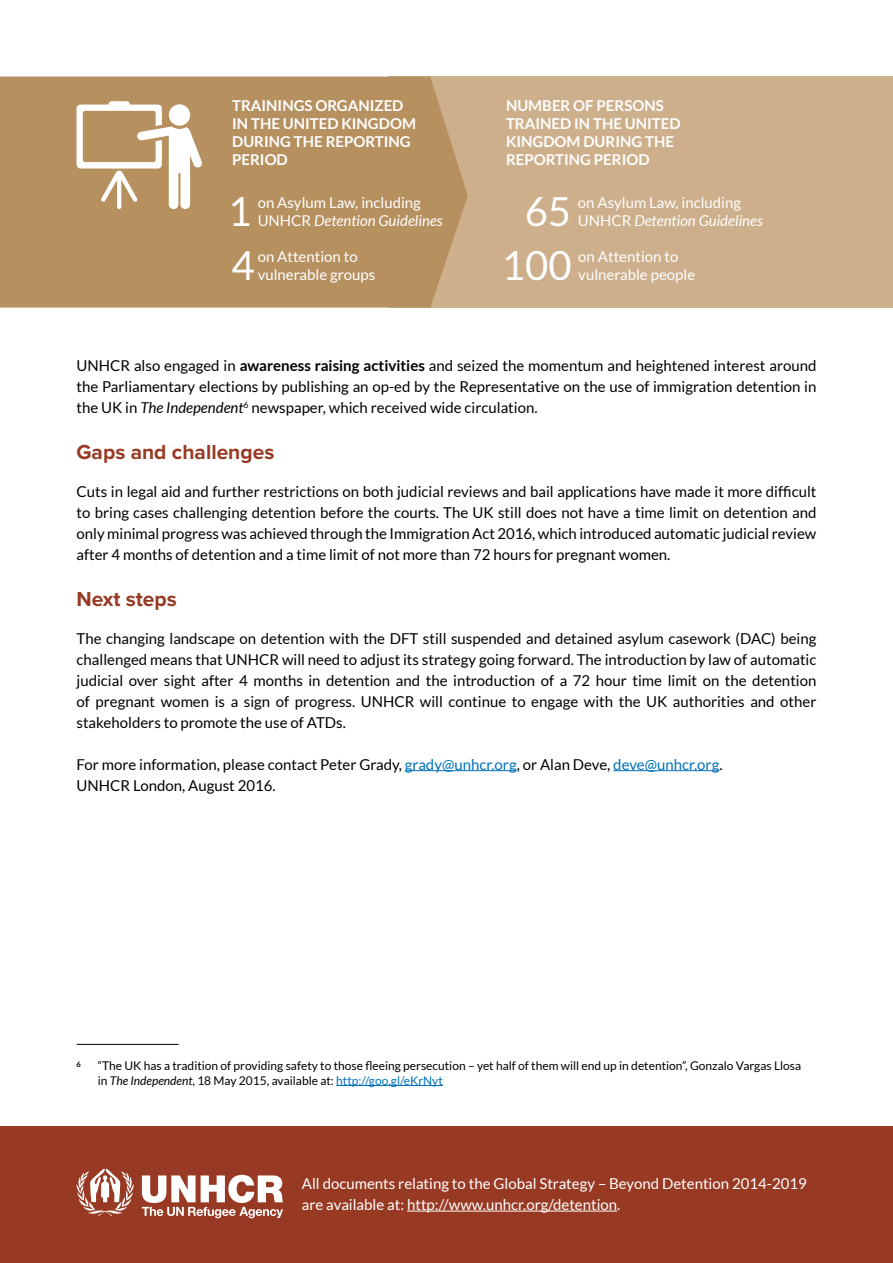
<style>
.page{position:relative;width:893px;height:1263px;background:#fff}
.page>*{position:absolute;margin:0;border:0;box-sizing:border-box;transform-origin:0 0}
.t1{font:40.05px "Lato";color:#fff}
.t2{font:700 21px "Proxima Nova";color:#983a23}
.t3{font:15px/21px "Lato";color:#000;text-align:justify}
.t4{font:15px/18px "Lato";color:#fff}
.t5{font:700 15px/18px "Lato";color:#fff}
.t6{font:italic 15px "Lato";color:#fff}
.t7{font:12px/14.4px "Lato";color:#000}
.t8{font:700 7.5px "Lato";color:#000}
.s1{font-style:italic}
.s2{font-style:normal}
.s3{font-weight:700}
.s4{color:#0071bb}
</style>
<div class="page">
<div style="left:389px;top:77px;width:504px;height:231px;background:#cdaf8b"></div>
<div style="left:0;top:77px;width:468px;height:231px;background:#b79060"></div>
<svg style="left:77px;top:101px;width:126px;height:108px"></svg>
<hr style="left:405px;top:770px;width:112px;height:1px;background:#0071bb">
<hr style="left:613px;top:770px;width:106px;height:1px;background:#0071bb">
<hr style="left:77px;top:1044px;width:102px;height:1px;background:#000">
<hr style="left:336px;top:1085px;width:107px;height:1px;background:#0071bb">
<div style="left:0;top:1127px;width:893px;height:136px;background:#983a23"></div>
<svg style="left:77px;top:1169px;width:57px;height:47px"></svg>
<svg style="left:142px;top:1175px;width:141px;height:43px"></svg>
<hr style="left:407px;top:1210px;width:210px;height:1px;background:#fff">
<p class="t5" style="left:232px;top:97px;width:185px">TRAININGS ORGANIZED<br>IN THE UNITED KINGDOM<br>DURING THE REPORTING<br>PERIOD</p>
<p class="t5" style="left:506px;top:97px;width:176px">NUMBER OF PERSONS<br>TRAINED IN THE UNITED<br>KINGDOM DURING THE<br>REPORTING PERIOD</p>
<h1 class="t1" style="left:525px;top:189px;width:48px">65</h1>
<p class="t4" style="left:578px;top:194px;width:165px">on Asylum Law, including</p>
<p class="t4" style="left:258px;top:194px;width:187px">on Asylum Law, including<br>UNHCR <span class="s1">Detention Guidelines</span></p>
<h1 class="t1" style="left:228px;top:189px;width:25px">1</h1>
<p class="t6" style="left:578px;top:212px;width:187px"><span class="s2">UNHCR</span> Detention Guidelines</p>
<h1 class="t1" style="left:231px;top:243px;width:25px">4</h1>
<p class="t4" style="left:258px;top:247px;width:119px">on Attention to vulnerable groups</p>
<h1 class="t1" style="left:502px;top:243px;width:71px">100</h1>
<p class="t4" style="left:578px;top:247px;width:118px">on Attention to vulnerable people</p>
<p class="t3" style="left:77px;top:355px;width:741px">UNHCR also engaged in <span class="s3">awareness raising activities</span> and seized the momentum and heightened interest around the Parliamentary elections by publishing an op-ed by the Representative on the use of immigration detention in the UK in <span class="s1">The Independent</span><sup>6</sup> newspaper, which received wide circulation.</p>
<h2 class="t2" style="left:77px;top:440px;width:199px">Gaps and challenges</h2>
<p class="t3" style="left:77px;top:481px;width:741px">Cuts in legal aid and further restrictions on both judicial reviews and bail applications have made it more difficult to bring cases challenging detention before the courts. The UK still does not have a time limit on detention and only minimal progress was achieved through the Immigration Act 2016, which introduced automatic judicial review after 4 months of detention and a time limit of not more than 72 hours for pregnant women.</p>
<h2 class="t2" style="left:77px;top:587px;width:102px">Next steps</h2>
<p class="t3" style="left:77px;top:628px;width:741px">The changing landscape on detention with the DFT still suspended and detained asylum casework (DAC) being challenged means that UNHCR will need to adjust its strategy going forward. The introduction by law of automatic judicial over sight after 4 months in detention and the introduction of a 72 hour time limit on the detention of pregnant women is a sign of progress. UNHCR will continue to engage with the UK authorities and other stakeholders to promote the use of ATDs.</p>
<p class="t3" style="left:77px;top:754px;width:647px">For more information, please contact Peter Grady, <span class="s4">grady@unhcr.org</span>, or Alan Deve, <span class="s4">deve@unhcr.org</span>.<br>UNHCR London, August 2016.</p>
<p class="t8" style="left:77px;top:1060px;width:6px">6</p>
<p class="t7" style="left:98px;top:1059px;width:705px">“The UK has a tradition of providing safety to those fleeing persecution – yet half of them will end up in detention”, Gonzalo Vargas Llosa in <span class="s1">The Independent</span>, 18 May 2015, available at: <span class="s4">http://goo.gl/eKrNyt</span></p>
<p class="t4" style="left:302px;top:1173px;width:506px;line-height:21px">All documents relating to the Global Strategy – Beyond Detention 2014-2019 are available at: http://www.unhcr.org/detention.</p>
</div>
